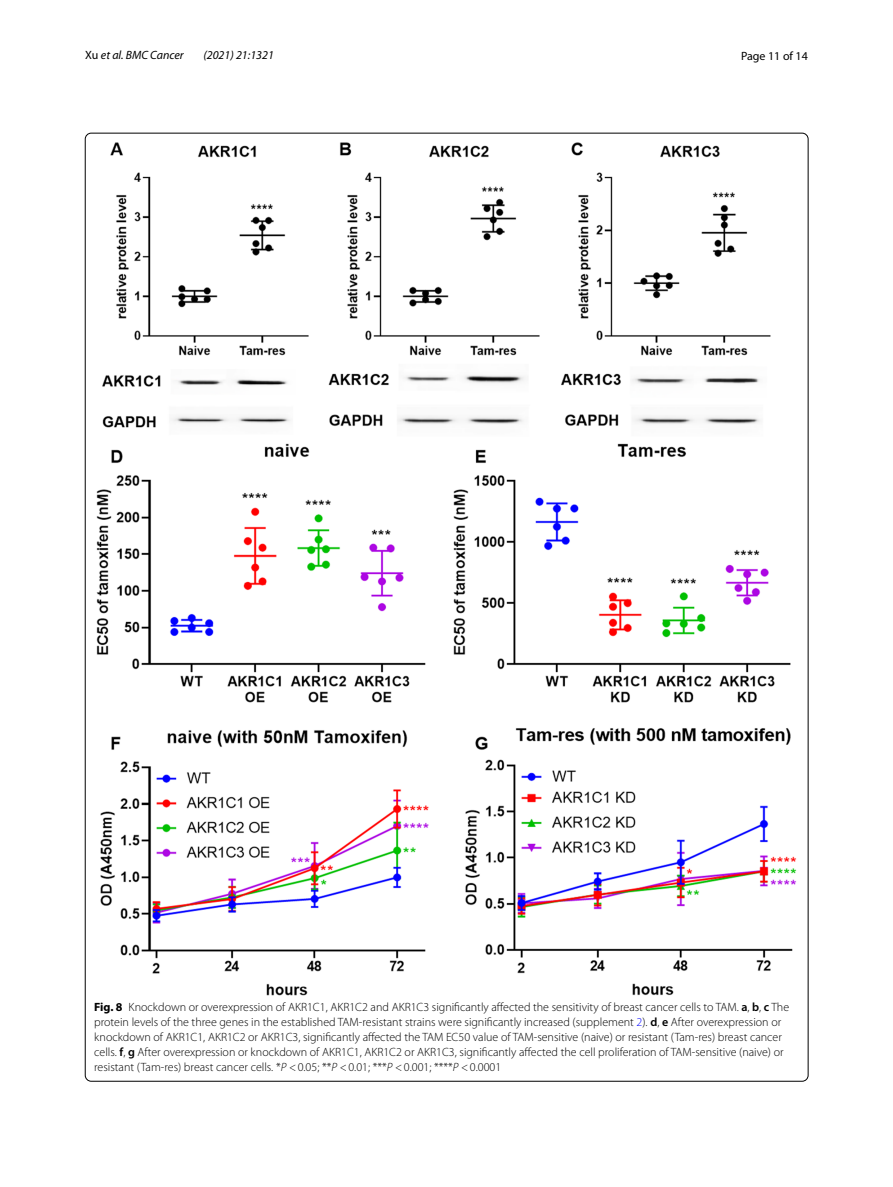
<style>
.page{position:relative;width:893px;height:1187px;background:#fff}
.page>*{position:absolute;margin:0;border:0;box-sizing:border-box;transform-origin:0 0}
.t1{font:300 12px/15px "Myriad Pro";color:#000}
.t2{font:italic 12px "Myriad Pro";color:#000}
.t3{font:12px "Myriad Pro";color:#000}
.s1{font-style:normal}
.s2{font-weight:700}
.s3{font-weight:600}
.s4{color:#00f}
.s5{font-style:italic}
</style>
<div class="page">
<img style="left:96px;top:142px;width:701px;height:853px">
<p class="t2" style="left:85px;top:48px;width:100px"><span class="s1">Xu</span> et al. BMC Cancer</p>
<p class="t2" style="left:203px;top:48px;width:72px">(2021) 21:1321</p>
<p class="t3" style="left:741px;top:48px;width:68px">Page 11 of 14</p>
<p class="t1" style="left:94px;top:999px;width:696px"><span class="s2">Fig. 8</span> Knockdown or overexpression of AKR1C1, AKR1C2 and AKR1C3 significantly affected the sensitivity of breast cancer cells to TAM. <span class="s3">a</span>, <span class="s3">b</span>, <span class="s3">c</span> The protein levels of the three genes in the established TAM-resistant strains were significantly increased (supplement <span class="s4">2</span>). <span class="s3">d</span>, <span class="s3">e</span> After overexpression or knockdown of AKR1C1, AKR1C2 or AKR1C3, significantly affected the TAM EC50 value of TAM-sensitive (naive) or resistant (Tam-res) breast cancer cells. <span class="s3">f</span>, <span class="s3">g</span> After overexpression or knockdown of AKR1C1, AKR1C2 or AKR1C3, significantly affected the cell proliferation of TAM-sensitive (naive) or resistant (Tam-res) breast cancer cells. *<span class="s5">P</span> &lt;0.05; **<span class="s5">P</span> &lt;0.01; ***<span class="s5">P</span> &lt;0.001; ****<span class="s5">P</span> &lt;0.0001</p>
</div>
